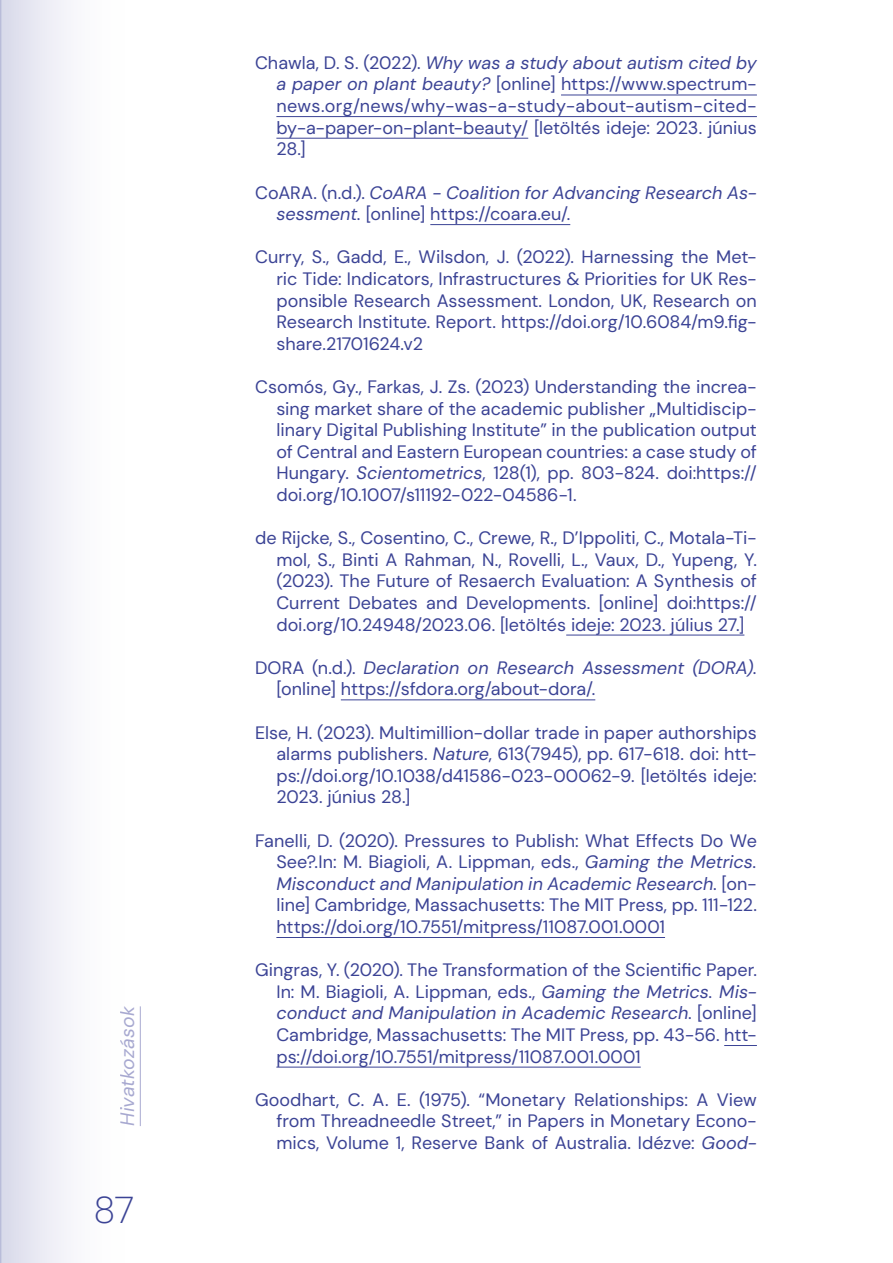
<style>
.page{position:relative;width:893px;height:1263px;background:#fff}
.page>*{position:absolute;margin:0;border:0;box-sizing:border-box;transform-origin:0 0}
.t1{font:200 37.5px "DM Sans 18 pt";color:#3b4395}
.t2{font:italic 19.5px "DM Sans 18 pt";letter-spacing:-.005em;color:#6062aa}
.t3{font:18px/21.6px "DM Sans 18 pt";color:#3b4395;text-align:justify}
.t4{font:italic 18px/21.6px "DM Sans 18 pt";color:#3b4395}
.s1{font-style:italic}
.s2{font-style:normal}
</style>
<div class="page">
<div style="left:0;top:0;width:134px;height:1263px;background:linear-gradient(to right,#ddddec,#fff)"></div>
<svg style="left:0;top:0;width:1px;height:1263px"></svg>
<hr style="left:140px;top:1006px;width:1px;height:120px;background:#6062aa">
<hr style="left:561px;top:95px;width:196px;height:1px;background:#3b4395">
<hr style="left:276px;top:116px;width:481px;height:1px;background:#3b4395">
<hr style="left:276px;top:138px;width:252px;height:1px;background:#3b4395">
<hr style="left:430px;top:224px;width:140px;height:1px;background:#3b4395">
<hr style="left:566px;top:635px;width:178px;height:1px;background:#3b4395">
<hr style="left:341px;top:699px;width:254px;height:1px;background:#3b4395">
<hr style="left:276px;top:937px;width:389px;height:1px;background:#3b4395">
<hr style="left:724px;top:1045px;width:33px;height:1px;background:#3b4395">
<hr style="left:276px;top:1067px;width:365px;height:1px;background:#3b4395">
<p class="t2" style="left:115px;top:1126px;width:121px;rotate:-90deg">Hivatkozások</p>
<h1 class="t1" style="left:94px;top:1187px;width:42px">87</h1>
<p class="t3" style="left:276px;top:52px;width:482px;text-indent:-21px">Chawla, D. S. (2022). <span class="s1">Why was a study about autism cited by a paper on plant beauty?</span> [online] https://www.spectrum&shy;news.org/news/why-was-a-study-about-autism-cited&shy;by-a-paper-on-plant-beauty/ [letöltés ideje: 2023. június 28.]</p>
<p class="t4" style="left:276px;top:181px;width:482px;text-indent:-21px"><span class="s2">CoARA. (n.d.).</span> CoARA - Coalition for Advancing Research As&shy;sessment. <span class="s2">[online] https://coara.eu/.</span></p>
<p class="t3" style="left:276px;top:246px;width:482px;text-indent:-21px">Curry, S., Gadd, E., Wilsdon, J. (2022). Harnessing the Met&shy;ric Tide: Indicators, Infrastructures &amp; Priorities for UK Res&shy;ponsible Research Assessment. London, UK, Research on Research Institute. Report. https://doi.org/10.6084/m9.fig&shy;share.21701624.v2</p>
<p class="t3" style="left:276px;top:376px;width:482px;text-indent:-21px">Csomós, Gy., Farkas, J. Zs. (2023) Understanding the increa&shy;sing market share of the academic publisher „Multidiscip&shy;linary Digital Publishing Institute” in the publication output of Central and Eastern European countries: a case study of Hungary. <span class="s1">Scientometrics</span>, 128(1), pp. 803-824. doi:https:// doi.org/10.1007/s11192-022-04586-1.</p>
<p class="t3" style="left:276px;top:527px;width:482px;text-indent:-21px">de Rijcke, S., Cosentino, C., Crewe, R., D’Ippoliti, C., Motala-Ti&shy;mol, S., Binti A Rahman, N., Rovelli, L., Vaux, D., Yupeng, Y. (2023). The Future of Resaerch Evaluation: A Synthesis of Current Debates and Developments. [online] doi:https:// doi.org/10.24948/2023.06. [letöltés ideje: 2023. július 27.]</p>
<p class="t3" style="left:276px;top:657px;width:482px;text-indent:-21px">DORA (n.d.). <span class="s1">Declaration on Research Assessment (DORA). </span>[online] https://sfdora.org/about-dora/.</p>
<p class="t3" style="left:276px;top:721px;width:482px;text-indent:-21px">Else, H. (2023). Multimillion-dollar trade in paper authorships alarms publishers. <span class="s1">Nature</span>, 613(7945), pp. 617-618. doi: htt&shy;ps://doi.org/10.1038/d41586-023-00062-9. [letöltés ideje:<br>2023. június 28.]</p>
<p class="t3" style="left:276px;top:829px;width:482px;text-indent:-21px">Fanelli, D. (2020). Pressures to Publish: What Effects Do We See?.In: M. Biagioli, A. Lippman, eds., <span class="s1">Gaming the Metrics.<br>Misconduct and Manipulation in Academic Research.</span> [on&shy;line] Cambridge, Massachusetts: The MIT Press, pp. 111-122. https://doi.org/10.7551/mitpress/11087.001.0001</p>
<p class="t3" style="left:276px;top:959px;width:482px;text-indent:-21px">Gingras, Y. (2020). The Transformation of the Scientific Paper.<br>In: M. Biagioli, A. Lippman, eds., <span class="s1">Gaming the Metrics. Mis&shy;conduct and Manipulation in Academic Research.</span> [online] Cambridge, Massachusetts: The MIT Press, pp. 43-56. htt&shy;ps://doi.org/10.7551/mitpress/11087.001.0001</p>
<p class="t3" style="left:276px;top:1089px;width:482px;text-indent:-21px">Goodhart, C. A. E. (1975). “Monetary Relationships: A View from Threadneedle Street,” in Papers in Monetary Econo&shy;mics, Volume 1, Reserve Bank of Australia. Idézve: <span class="s1">Good-</span></p>
</div>
